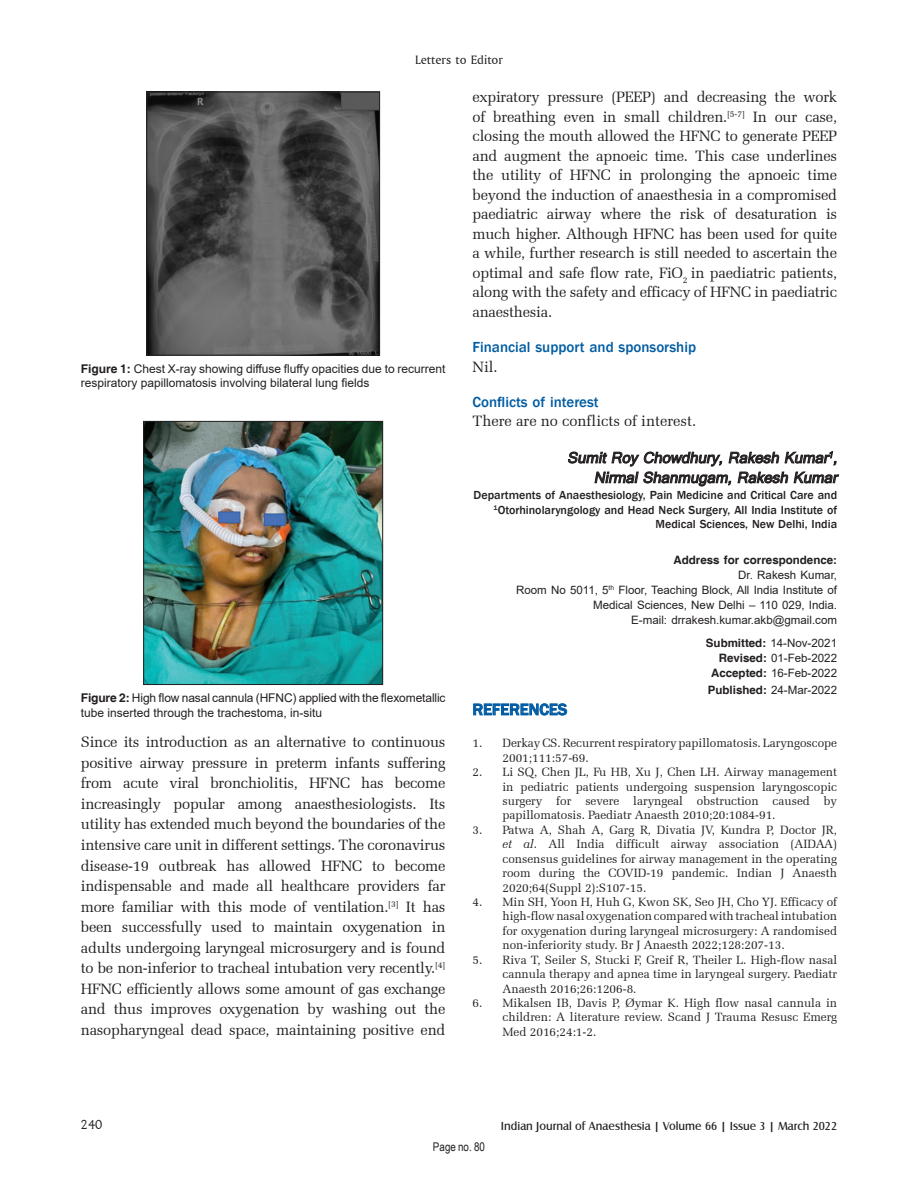
<style>
.page{position:relative;width:918px;height:1188px;background:#fff}
.page>*{position:absolute;margin:0;border:0;box-sizing:border-box;transform-origin:0 0}
.t1{font:500 16.5px "Franklin Gothic";color:#015ca3}
.TX{font:15px/20.5px "Zapf Elliptical 711 BT";letter-spacing:-.015em;color:#231f20;text-align:justify}
.AU{font:italic 15px/19.8px "Microsoft Sans Serif";color:#231f20;text-align:right}
.t2{font:500 15px "Franklin Gothic";color:#015ca3}
.t3{font:12.75px "Amerigo BT Roman A";color:#231f20}
.REF{font:12px/14.4px "Zapf Elliptical 711 BT";color:#231f20;text-align:justify}
.FGC{font:12px/14.4px "Helvetica";color:#231f20}
.AFF{font:500 12px/14.4px "Franklin Gothic";color:#231f20;text-align:right}
.t4{font:12px "Castle T";color:#231f20}
.TX-2{font:12px "Arial Narrow";color:#231f20}
.t5{font:300 12px "Flareserif 821 BT";color:#231f20}
.ADD{font:11.55px/15px "Helvetica";color:#231f20;text-align:right}
.s1{font-weight:700}
.s2{font-style:italic}
</style>
<div class="page">
<svg style="left:568px;top:451px;width:271px;height:36px"></svg>
<svg style="left:473px;top:703px;width:94px;height:13px"></svg>
<img style="left:149px;top:94px;width:229px;height:259px">
<div style="left:147px;top:92px;width:233px;height:263px;border:1px solid #231f20"></div>
<img style="left:145px;top:423px;width:236px;height:260px">
<div style="left:143px;top:421px;width:240px;height:264px;border:1px solid #231f20"></div>
<p class="t3" style="left:415px;top:52px;width:89px">Letters to Editor</p>
<p class="FGC" style="left:81px;top:362px;width:366px"><span class="s1">Figure 1:</span> Chest X-ray showing diffuse fluffy opacities due to recurrent respiratory papillomatosis involving bilateral lung fields</p>
<p class="FGC" style="left:81px;top:691px;width:366px"><span class="s1">Figure 2:</span> High flow nasal cannula (HFNC) applied with the flexometallic tube inserted through the trachestoma, in-situ</p>
<p class="TX" style="left:81px;top:732px;width:366px">Since its introduction as an alternative to continuous positive airway pressure in preterm infants suffering from acute viral bronchiolitis, HFNC has become increasingly popular among anaesthesiologists. Its utility has extended much beyond the boundaries of the intensive care unit in different settings. The coronavirus disease-19 outbreak has allowed HFNC to become indispensable and made all healthcare providers far more familiar with this mode of ventilation.<sup>[3]</sup> It has been successfully used to maintain oxygenation in adults undergoing laryngeal microsurgery and is found to be non‑inferior to tracheal intubation very recently.<sup>[4] </sup>HFNC efficiently allows some amount of gas exchange and thus improves oxygenation by washing out the nasopharyngeal dead space, maintaining positive end</p>
<p class="TX" style="left:472px;top:87px;width:366px;line-height:19.5px">expiratory pressure (PEEP) and decreasing the work of breathing even in small children.<sup>[5‑7]</sup> In our case, closing the mouth allowed the HFNC to generate PEEP and augment the apnoeic time. This case underlines the utility of HFNC in prolonging the apnoeic time beyond the induction of anaesthesia in a compromised paediatric airway where the risk of desaturation is much higher. Although HFNC has been used for quite a while, further research is still needed to ascertain the optimal and safe flow rate, FiO<sub>2</sub> in paediatric patients, along with the safety and efficacy of HFNC in paediatric anaesthesia.</p>
<h2 class="t2" style="left:472px;top:338px;width:225px">Financial support and sponsorship</h2>
<p class="TX" style="left:472px;top:356px;width:27px">Nil.</p>
<h2 class="t2" style="left:472px;top:392px;width:128px">Conflicts of interest</h2>
<p class="TX" style="left:472px;top:411px;width:225px">There are no conflicts of interest.</p>
<p class="AU" style="left:567px;top:447px;width:275px">Sumit Roy Chowdhury, Rakesh Kumar<sup>1</sup>,<br>Nirmal Shanmugam, Rakesh Kumar</p>
<p class="AFF" style="left:474px;top:488px;width:365px">Departments of Anaesthesiology, Pain Medicine and Critical Care and<br><sup>1</sup>Otorhinolaryngology and Head Neck Surgery, All India Institute of<br>Medical Sciences, New Delhi, India</p>
<p class="ADD" style="left:516px;top:552px;width:323px"><span class="s1">Address for correspondence:<br></span>Dr. Rakesh Kumar,<br>Room No 5011, 5<sup>th</sup> Floor, Teaching Block, All India Institute of Medical Sciences, New Delhi – 110 029, India.<br>E‑mail: drrakesh.kumar.akb@gmail.com</p>
<p class="ADD" style="left:706px;top:635px;width:133px"><span class="s1">Submitted:</span> 14-Nov-2021</p>
<p class="ADD" style="left:719px;top:650px;width:120px"><span class="s1">Revised:</span> 01-Feb-2022</p>
<p class="ADD" style="left:711px;top:666px;width:128px"><span class="s1">Accepted:</span> 16-Feb-2022</p>
<p class="ADD" style="left:708px;top:682px;width:131px"><span class="s1">Published:</span> 24-Mar-2022</p>
<h1 class="t1" style="left:472px;top:699px;width:96px">REFERENCES</h1>
<p class="REF" style="left:502px;top:736px;width:336px;text-indent:-30px">1. Derkay CS. Recurrent respiratory papillomatosis. Laryngoscope<br>2001;111:57‑69.</p>
<p class="REF" style="left:502px;top:765px;width:336px;text-indent:-30px">2. Li SQ, Chen JL, Fu HB, Xu J, Chen LH. Airway management in pediatric patients undergoing suspension laryngoscopic surgery for severe laryngeal obstruction caused by papillomatosis. Paediatr Anaesth 2010;20:1084‑91.</p>
<p class="REF" style="left:502px;top:823px;width:336px;text-indent:-30px">3. Patwa A, Shah A, Garg R, Divatia JV, Kundra P, Doctor JR, <span class="s2">et al</span>. All India difficult airway association (AIDAA) consensus guidelines for airway management in the operating room during the COVID‑19 pandemic. Indian J Anaesth 2020;64(Suppl 2):S107‑15.</p>
<p class="REF" style="left:502px;top:895px;width:336px;text-indent:-30px">4. Min SH, Yoon H, Huh G, Kwon SK, Seo JH, Cho YJ. Efficacy of high‑flow nasal oxygenation compared with tracheal intubation for oxygenation during laryngeal microsurgery: A randomised non‑inferiority study. Br J Anaesth 2022;128:207‑13.</p>
<p class="REF" style="left:502px;top:952px;width:336px;text-indent:-30px">5. Riva T, Seiler S, Stucki F, Greif R, Theiler L. High-flow nasal cannula therapy and apnea time in laryngeal surgery. Paediatr Anaesth 2016;26:1206‑8.</p>
<p class="REF" style="left:502px;top:996px;width:336px;text-indent:-30px">6. Mikalsen IB, Davis P, Øymar K. High flow nasal cannula in children: A literature review. Scand J Trauma Resusc Emerg Med 2016;24:1‑2.</p>
<p class="t5" style="left:81px;top:1117px;width:23px">240</p>
<p class="t4" style="left:501px;top:1119px;width:338px">Indian Journal of Anaesthesia | Volume 66 | Issue 3 | March 2022</p>
<p class="TX-2" style="left:433px;top:1138px;width:54px">Page no. 80</p>
</div>
